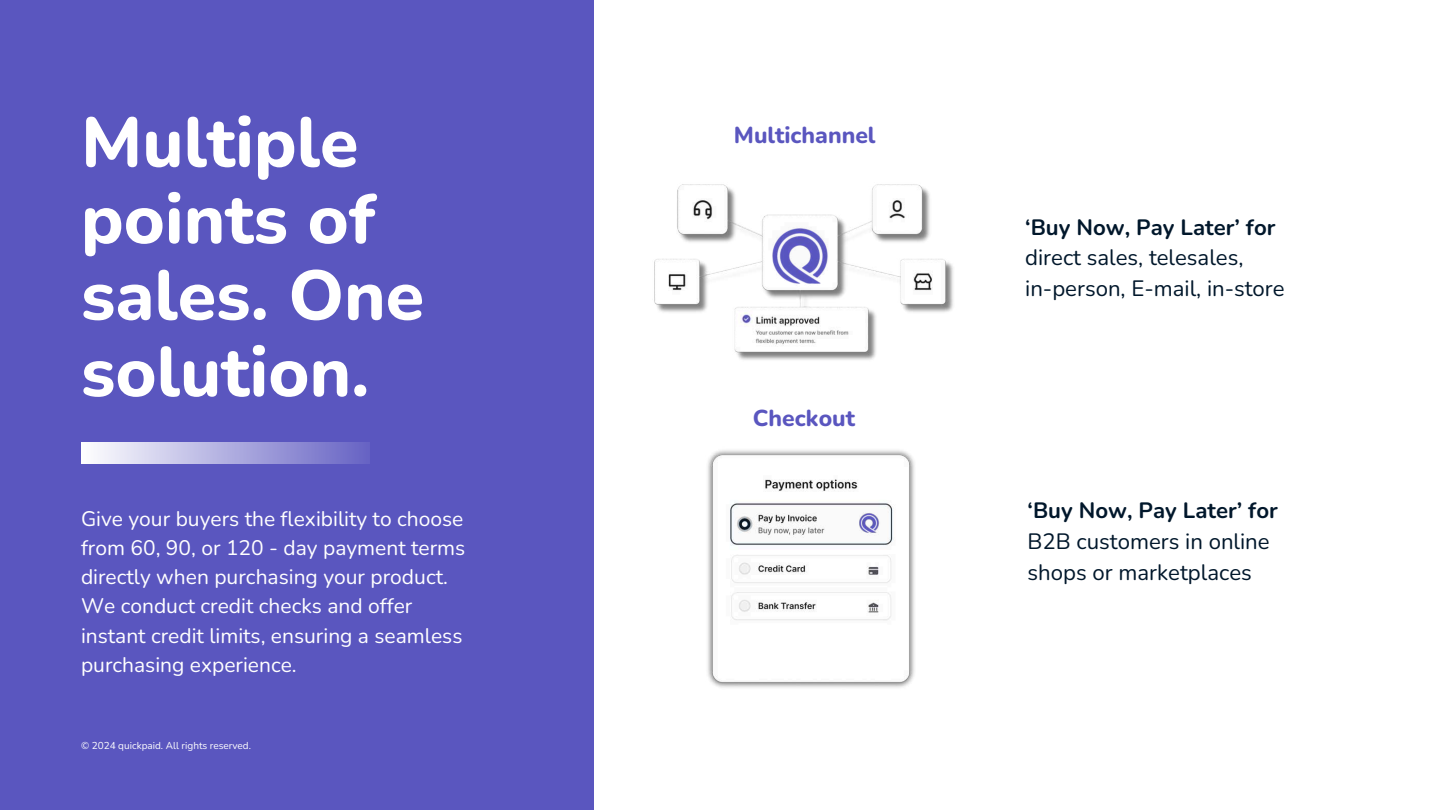
<style>
.page{position:relative;width:1440px;height:810px;background:#fff}
.page>*{position:absolute;margin:0;border:0;box-sizing:border-box;transform-origin:0 0}
.t1{font:800 70px/76.5px "Nunito";color:#fff}
.t2{font:800 23px "Nunito";color:#5a56bf}
.t3{font:22.2px/30.8px "Nunito";color:#01172b}
.t4{font:700 22.2px "Nunito";color:#01172b}
.t5{font:21px/29.2px "Nunito";color:#fff}
.t6{font:10px "Nunito";color:#fff}
</style>
<div class="page">
<div style="left:0;top:0;width:594px;height:810px;background:#5a56bf"></div>
<div style="left:81px;top:443px;width:289px;height:21px;background:linear-gradient(to right,#fefefe,#6662c3)"></div>
<img style="left:707px;top:450px;width:208px;height:238px">
<img style="left:859px;top:511px;width:21px;height:24px">
<img style="left:654px;top:184px;width:299px;height:176px">
<img style="left:772px;top:223px;width:59px;height:64px">
<h1 class="t1" style="left:81px;top:102px;width:345px">Multiple points of sales. One solution.</h1>
<p class="t2" style="left:734px;top:119px;width:143px">Multichannel</p>
<p class="t2" style="left:753px;top:402px;width:104px">Checkout</p>
<p class="t4" style="left:1025px;top:211px;width:252px">8Buy Now, Pay Later9 for</p>
<p class="t3" style="left:1025px;top:241px;width:261px">direct sales, telesales, in-person, E-mail, in-store</p>
<p class="t5" style="left:81px;top:503px;width:386px">Give your buyers the flexibility to choose from 60, 90, or 120 - day payment terms directly when purchasing your product.<br>We conduct credit checks and offer instant credit limits, ensuring a seamless purchasing experience.</p>
<p class="t4" style="left:1028px;top:495px;width:252px">8Buy Now, Pay Later9 for</p>
<p class="t3" style="left:1028px;top:525px;width:244px">B2B customers in online shops or marketplaces</p>
<p class="t6" style="left:81px;top:739px;width:172px">© 2024 quickpaid. All rights reserved.</p>
</div>
